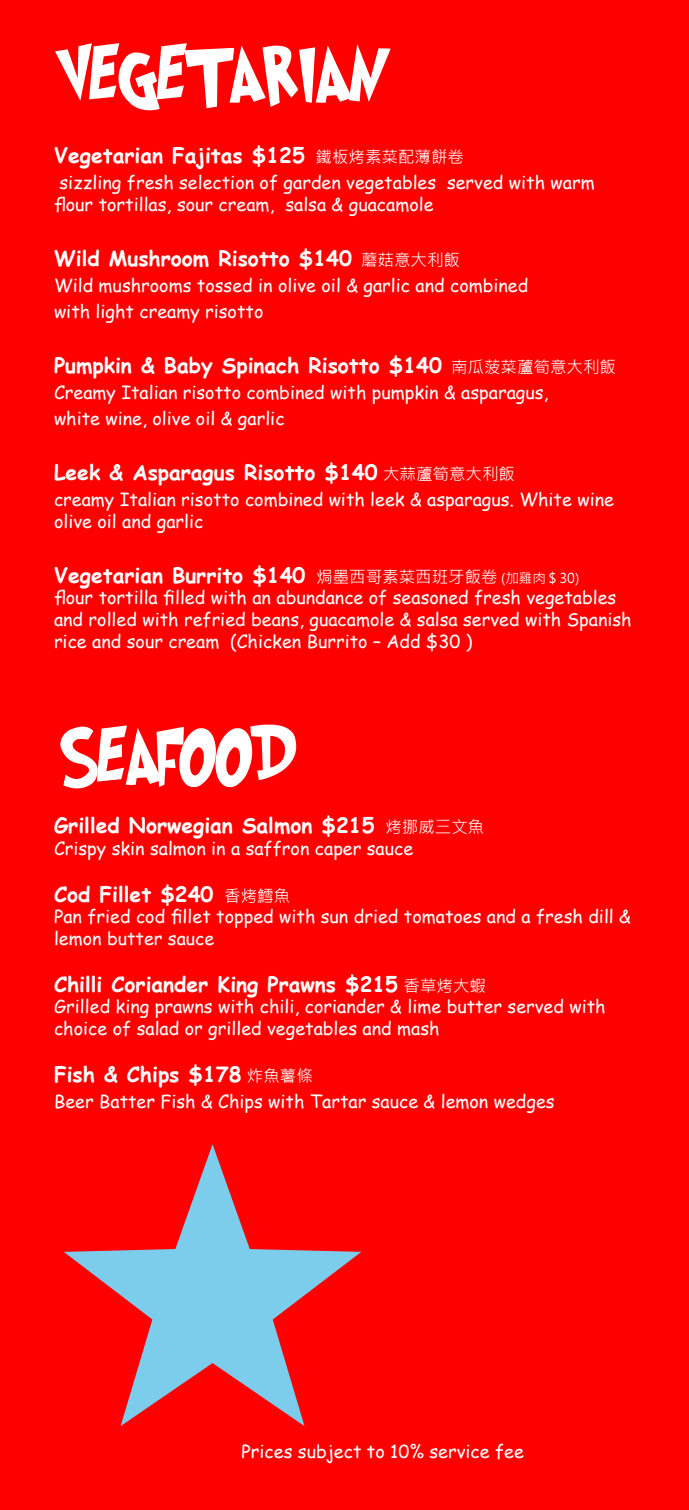
<style>
.page{position:relative;width:689px;height:1510px;background:#fff}
.page>*{position:absolute;margin:0;border:0;box-sizing:border-box;transform-origin:0 0}
.t1{font:69px "Grinched";color:#fff}
.t2{font:700 21px "Comic Sans MS";color:#fff}
.t3{font:18px/21.6px "Comic Sans MS";color:#fff}
.s1{font-family:"Microsoft Jheng Hei";font-weight:400;font-size:16.5px}
.s2{font-family:"Microsoft Jheng Hei";font-weight:400;font-size:13.5px}
</style>
<div class="page">
<div style="left:0;top:0;width:689px;height:1509px;background:#f00"></div>
<svg style="left:64px;top:1144px;width:297px;height:282px"></svg>
<h1 class="t1" style="left:54px;top:41px;width:328px">VEGETARIAN</h1>
<p class="t2" style="left:54px;top:140px;width:412px">Vegetarian Fajitas $125 <span class="s1">鐵板烤素菜配薄餅卷</span></p>
<p class="t3" style="left:54px;top:171px;width:542px">sizzling fresh selection of garden vegetables served with warm flour tortillas, sour cream, salsa &amp; guacamole</p>
<p class="t2" style="left:54px;top:243px;width:407px">Wild Mushroom Risotto $140 <span class="s1">蘑菇意大利飯</span></p>
<p class="t3" style="left:54px;top:272px;width:476px;line-height:25.8px">Wild mushrooms tossed in olive oil &amp; garlic and combined with light creamy risotto</p>
<p class="t2" style="left:54px;top:350px;width:563px">Pumpkin &amp; Baby Spinach Risotto $140 <span class="s1">南瓜菠菜蘆筍意大利飯</span></p>
<p class="t3" style="left:54px;top:379px;width:496px;line-height:25.8px">Creamy Italian risotto combined with pumpkin &amp; asparagus, white wine, olive oil &amp; garlic</p>
<p class="t2" style="left:54px;top:457px;width:462px">Leek &amp; Asparagus Risotto $140 <span class="s1">大蒜蘆筍意大利飯</span></p>
<p class="t3" style="left:54px;top:488px;width:561px">creamy Italian risotto combined with leek &amp; asparagus. White wine olive oil and garlic</p>
<p class="t2" style="left:54px;top:560px;width:527px">Vegetarian Burrito $140 <span class="s1">焗墨西哥素菜西班牙飯卷</span> <span class="s2">(加雞肉＄30)</span></p>
<p class="t3" style="left:54px;top:586px;width:579px">flour tortilla filled with an abundance of seasoned fresh vegetables and rolled with refried beans, guacamole &amp; salsa served with Spanish rice and sour cream (Chicken Burrito – Add $30 )</p>
<h1 class="t1" style="left:59px;top:723px;width:237px">SEAFOOD</h1>
<p class="t2" style="left:54px;top:810px;width:432px">Grilled Norwegian Salmon $215 <span class="s1">烤挪威三文魚</span></p>
<p class="t3" style="left:54px;top:837px;width:361px">Crispy skin salmon in a saffron caper sauce</p>
<p class="t2" style="left:54px;top:878px;width:238px">Cod Fillet $240 <span class="s1">香烤鱈魚</span></p>
<p class="t3" style="left:54px;top:905px;width:578px">Pan fried cod fillet topped with sun dried tomatoes and a fresh dill &amp; lemon butter sauce</p>
<p class="t2" style="left:54px;top:968px;width:433px">Chilli Coriander King Prawns $215 <span class="s1">香草烤大蝦</span></p>
<p class="t3" style="left:54px;top:995px;width:553px">Grilled king prawns with chili, coriander &amp; lime butter served with choice of salad or grilled vegetables and mash</p>
<p class="t2" style="left:54px;top:1058px;width:260px">Fish &amp; Chips $178 <span class="s1">炸魚薯條</span></p>
<p class="t3" style="left:54px;top:1089px;width:502px">Beer Batter Fish &amp; Chips with Tartar sauce &amp; lemon wedges</p>
<p class="t3" style="left:242px;top:1440px;width:284px">Prices subject to 10% service fee</p>
</div>
